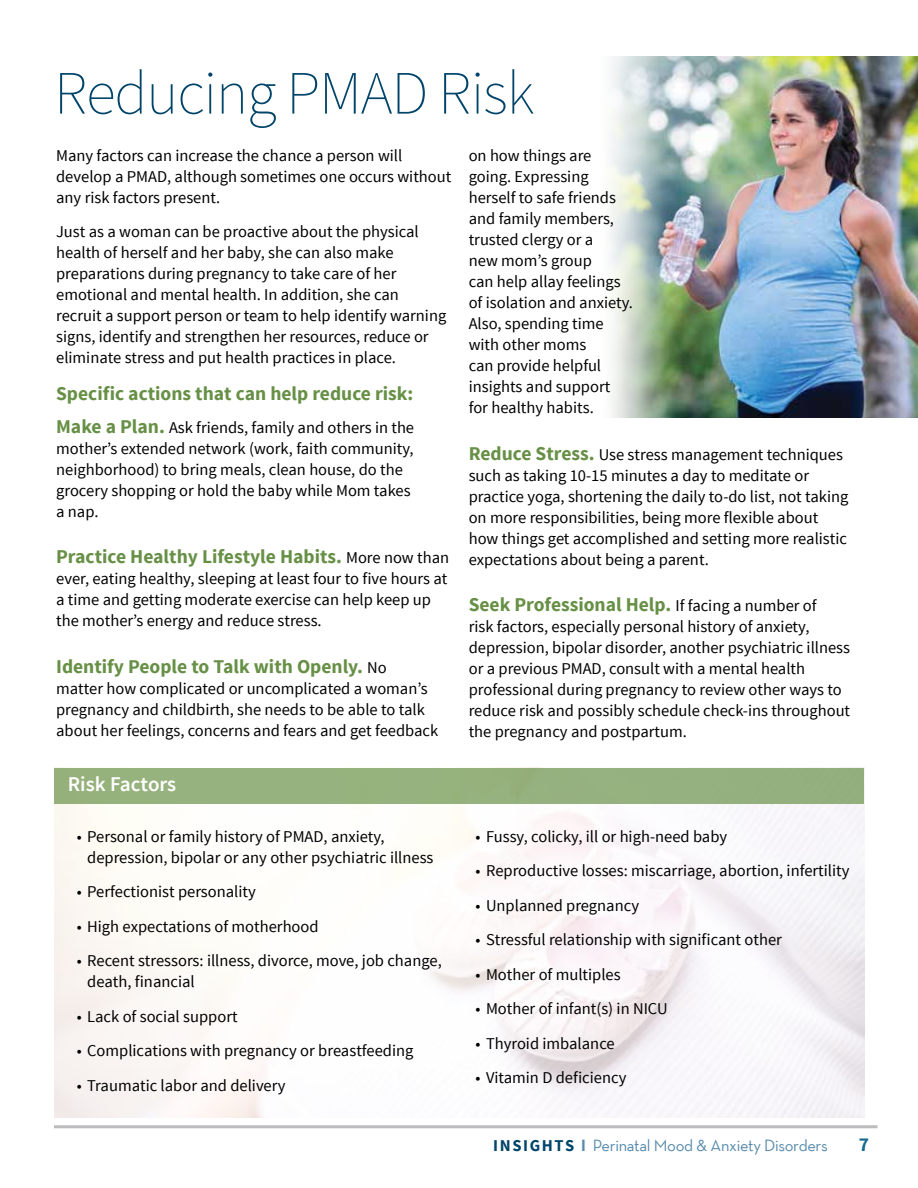
<style>
.page{position:relative;width:918px;height:1188px;background:#fff}
.page>*{position:absolute;margin:0;border:0;box-sizing:border-box;transform-origin:0 0}
.t1{font:200 61.5px "Source Sans Pro";letter-spacing:-.02em;color:#00446a}
.t2{font:600 21px "Source Sans Pro";color:#fff}
.t3{font:700 19.5px "Source Sans Pro";color:#679046}
.t4{font:700 19.5px "Source Sans Pro";color:#176b90}
.t5{font:16.5px/21px "Source Sans Pro";color:#000}
.t6{font:16.5px "Neutra Text";letter-spacing:-.02em;color:#578bac}
.s1{font-weight:700;font-size:19.5px;color:#679046}
.s2{font-weight:400;font-size:16.5px;color:#000}
.s3{font-family:"Source Sans Pro";font-weight:700;color:#00446a}
.s4{font-weight:700}
</style>
<div class="page">
<hr style="left:54px;top:1125px;width:824px;height:3px;background:#bcbbbe">
<img style="left:610px;top:56px;width:308px;height:361px">
<div style="left:54px;top:768px;width:810px;height:36px;background:#96b27e"></div>
<h1 class="t1" style="left:54px;top:68px;width:482px">Reducing PMAD Risk</h1>
<p class="t5" style="left:56px;top:145px;width:397px">Many factors can increase the chance a person will develop a PMAD, although sometimes one occurs without any risk factors present.</p>
<p class="t5" style="left:56px;top:222px;width:392px">Just as a woman can be proactive about the physical health of herself and her baby, she can also make preparations during pregnancy to take care of her emotional and mental health. In addition, she can recruit a support person or team to help identify warning signs, identify and strengthen her resources, reduce or eliminate stress and put health practices in place.</p>
<p class="t3" style="left:56px;top:381px;width:359px">Specific actions that can help reduce risk:</p>
<p class="t5" style="left:56px;top:417px;width:360px"><span class="s1">Make a Plan.</span> Ask friends, family and others in the mother’s extended network (work, faith community, neighborhood) to bring meals, clean house, do the grocery shopping or hold the baby while Mom takes a nap.</p>
<p class="t3" style="left:56px;top:549px;width:395px">Practice Healthy Lifestyle Habits. <span class="s2">More now than</span></p>
<p class="t5" style="left:56px;top:569px;width:393px">ever, eating healthy, sleeping at least four to five hours at a time and getting moderate exercise can help keep up the mother’s energy and reduce stress.</p>
<p class="t3" style="left:56px;top:659px;width:332px">Identify People to Talk with Openly. <span class="s2">No</span></p>
<p class="t5" style="left:56px;top:679px;width:384px">matter how complicated or uncomplicated a woman’s pregnancy and childbirth, she needs to be able to talk about her feelings, concerns and fears and get feedback</p>
<p class="t5" style="left:469px;top:145px;width:166px">on how things are going. Expressing herself to safe friends and family members, trusted clergy or a<br>new mom’s group<br>can help allay feelings of isolation and anxiety.<br>Also, spending time with other moms<br>can provide helpful insights and support for healthy habits.</p>
<p class="t5" style="left:469px;top:445px;width:381px"><span class="s1">Reduce Stress.</span> Use stress management techniques such as taking 10-15 minutes a day to meditate or practice yoga, shortening the daily to-do list, not taking on more responsibilities, being more flexible about how things get accomplished and setting more realistic expectations about being a parent.</p>
<p class="t3" style="left:469px;top:597px;width:349px">Seek Professional Help. <span class="s2">If facing a number of</span></p>
<p class="t5" style="left:469px;top:617px;width:383px">risk factors, especially personal history of anxiety, depression, bipolar disorder, another psychiatric illness or a previous PMAD, consult with a mental health professional during pregnancy to review other ways to reduce risk and possibly schedule check-ins throughout the pregnancy and postpartum.</p>
<p class="t2" style="left:68px;top:776px;width:110px">Risk Factors</p>
<p class="t5" style="left:87px;top:826px;width:348px;text-indent:-10px">• Personal or family history of PMAD, anxiety, depression, bipolar or any other psychiatric illness</p>
<p class="t5" style="left:77px;top:883px;width:181px">• Perfectionist personality</p>
<p class="t5" style="left:77px;top:917px;width:243px">• High expectations of motherhood</p>
<p class="t5" style="left:87px;top:951px;width:356px;text-indent:-10px">• Recent stressors: illness, divorce, move, job change, death, financial</p>
<p class="t5" style="left:77px;top:1006px;width:162px">• Lack of social support</p>
<p class="t5" style="left:77px;top:1041px;width:338px">• Complications with pregnancy or breastfeeding</p>
<p class="t5" style="left:77px;top:1075px;width:210px">• Traumatic labor and delivery</p>
<p class="t5" style="left:476px;top:826px;width:253px">• Fussy, colicky, ill or high-need baby</p>
<p class="t5" style="left:476px;top:861px;width:375px">• Reproductive losses: miscarriage, abortion, infertility</p>
<p class="t5" style="left:476px;top:896px;width:165px">• Unplanned pregnancy</p>
<p class="t5" style="left:476px;top:930px;width:308px">• Stressful relationship with significant other</p>
<p class="t5" style="left:476px;top:965px;width:147px">• Mother of multiples</p>
<p class="t5" style="left:476px;top:1000px;width:194px">• Mother of infant(s) in NICU</p>
<p class="t5" style="left:476px;top:1033px;width:141px">• Thyroid imbalance</p>
<p class="t5" style="left:476px;top:1068px;width:152px">• Vitamin D deficiency</p>
<p class="t6" style="left:493px;top:1139px;width:336px"><span class="s3">INSIGHTS</span> <span class="s4">I</span> Perinatal Mood &amp; Anxiety Disorders</p>
<p class="t4" style="left:859px;top:1137px;width:12px">7</p>
</div>
